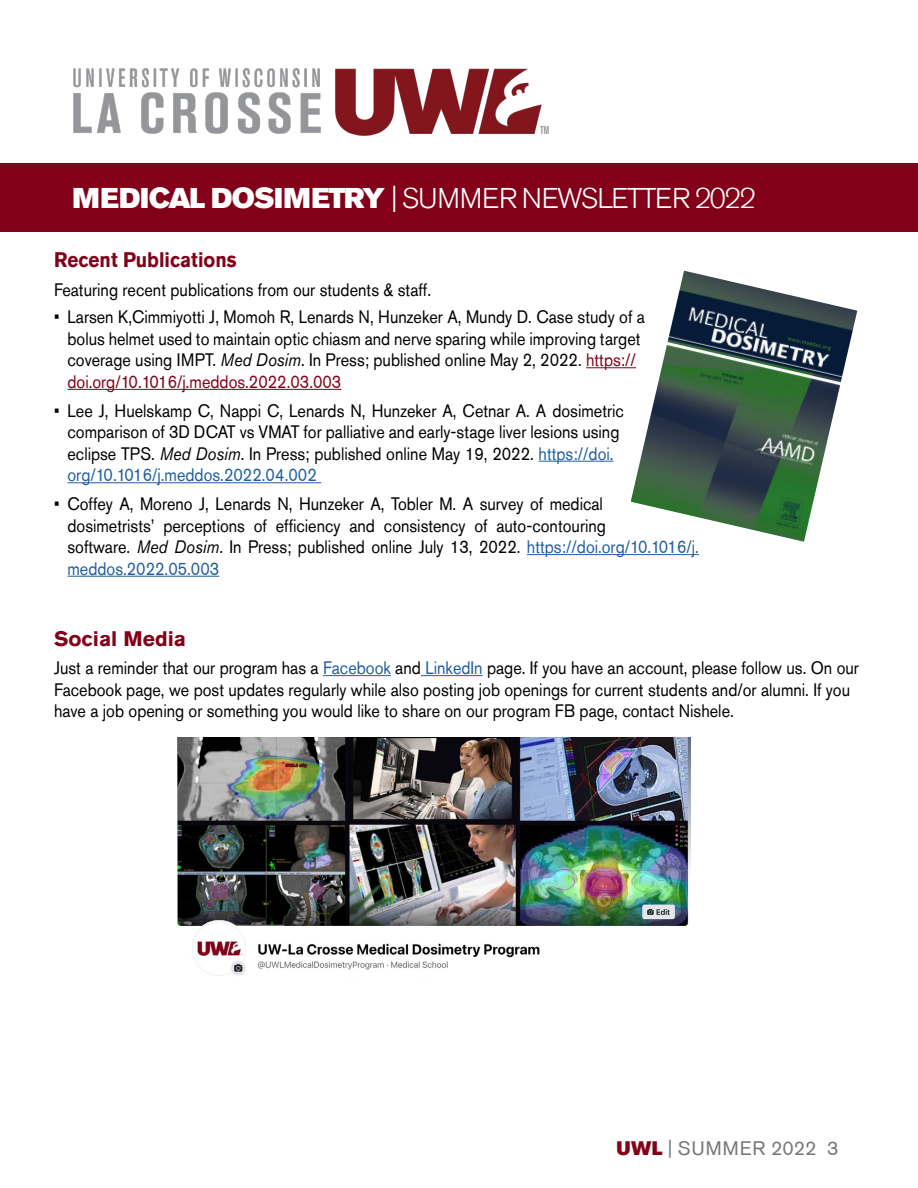
<style>
.page{position:relative;width:918px;height:1188px;background:#fff}
.page>*{position:absolute;margin:0;border:0;box-sizing:border-box;transform-origin:0 0}
.t1{font:300 28.5px "Akzidenz Grotesk Std";letter-spacing:-.05em;color:#fff}
.t2{font:700 21px "Akzidenz Grotesk Std";color:#830019;scale:.9 1}
.t3{font:700 21px "Akzidenz Grotesk Std";color:#830019}
.t4{font:19.5px "Akzidenz Grotesk Std";letter-spacing:.045em;color:#77787b}
.t5{font:18px/21.6px "Akzidenz Grotesk Std";color:#000;scale:.9 1}
.s1{font-family:"Akzidenz Grotesk Std Super";font-weight:400}
.s2{font-style:italic}
.s3{color:#830019}
.s4{color:#215e9e}
.s5{font-family:"Akzidenz Grotesk Std Super";color:#830019}
</style>
<div class="page">
<div style="left:0;top:163px;width:918px;height:69px;background:#830019"></div>
<img style="left:73px;top:68px;width:476px;height:68px">
<hr style="left:586px;top:367px;width:50px;height:1px;background:#830019">
<hr style="left:68px;top:389px;width:273px;height:1px;background:#830019">
<hr style="left:539px;top:461px;width:74px;height:1px;background:#215e9e">
<hr style="left:68px;top:482px;width:253px;height:1px;background:#215e9e">
<hr style="left:527px;top:554px;width:172px;height:1px;background:#215e9e">
<hr style="left:68px;top:576px;width:151px;height:1px;background:#215e9e">
<img style="left:631px;top:271px;width:226px;height:271px">
<hr style="left:323px;top:675px;width:68px;height:1px;background:#215e9e">
<hr style="left:421px;top:675px;width:62px;height:1px;background:#215e9e">
<img style="left:178px;top:738px;width:513px;height:238px">
<h1 class="t1" style="left:72px;top:182px;width:685px"><span class="s1">MEDICAL DOSIMETRY</span> | SUMMER NEWSLETTER 2022</h1>
<p class="t2" style="left:54px;top:248px;width:204px">Recent Publications</p>
<p class="t5" style="left:54px;top:279px;width:420px">Featuring recent publications from our students &amp; staff.</p>
<p class="t5" style="left:67px;top:306px;width:643px;text-indent:-13px">• Larsen K,Cimmiyotti J, Momoh R, Lenards N, Hunzeker A, Mundy D. Case study of a bolus helmet used to maintain optic chiasm and nerve sparing while improving target coverage using IMPT. <span class="s2">Med Dosim</span>. In Press; published online May 2, 2022. <span class="s3">https:// doi.org/10.1016/j.meddos.2022.03.003</span></p>
<p class="t5" style="left:67px;top:399px;width:620px;text-indent:-13px">• Lee J, Huelskamp C, Nappi C, Lenards N, Hunzeker A, Cetnar A. A dosimetric comparison of 3D DCAT vs VMAT for palliative and early-stage liver lesions using eclipse TPS. <span class="s2">Med Dosim</span>. In Press; published online May 19, 2022. <span class="s4">https://doi. org/10.1016/j.meddos.2022.04.002</span></p>
<p class="t5" style="left:67px;top:493px;width:703px;text-indent:-13px">• Coffey A, Moreno J, Lenards N, Hunzeker A, Tobler M. A survey of medical<br>dosimetrists’ perceptions of efficiency and consistency of auto-contouring<br>software. <span class="s2">Med Dosim</span>. In Press; published online July 13, 2022. <span class="s4">https://doi.org/10.1016/j. meddos.2022.05.003</span></p>
<p class="t3" style="left:54px;top:626px;width:134px">Social Media</p>
<p class="t5" style="left:54px;top:657px;width:896px">Just a reminder that our program has a <span class="s4">Facebook</span> and <span class="s4">LinkedIn</span> page. If you have an account, please follow us. On our<br>Facebook page, we post updates regularly while also posting job openings for current students and/or alumni. If you have a job opening or something you would like to share on our program FB page, contact Nishele.</p>
<p class="t4" style="left:617px;top:1137px;width:223px"><span class="s5">UWL</span> | SUMMER 2022 3</p>
</div>
